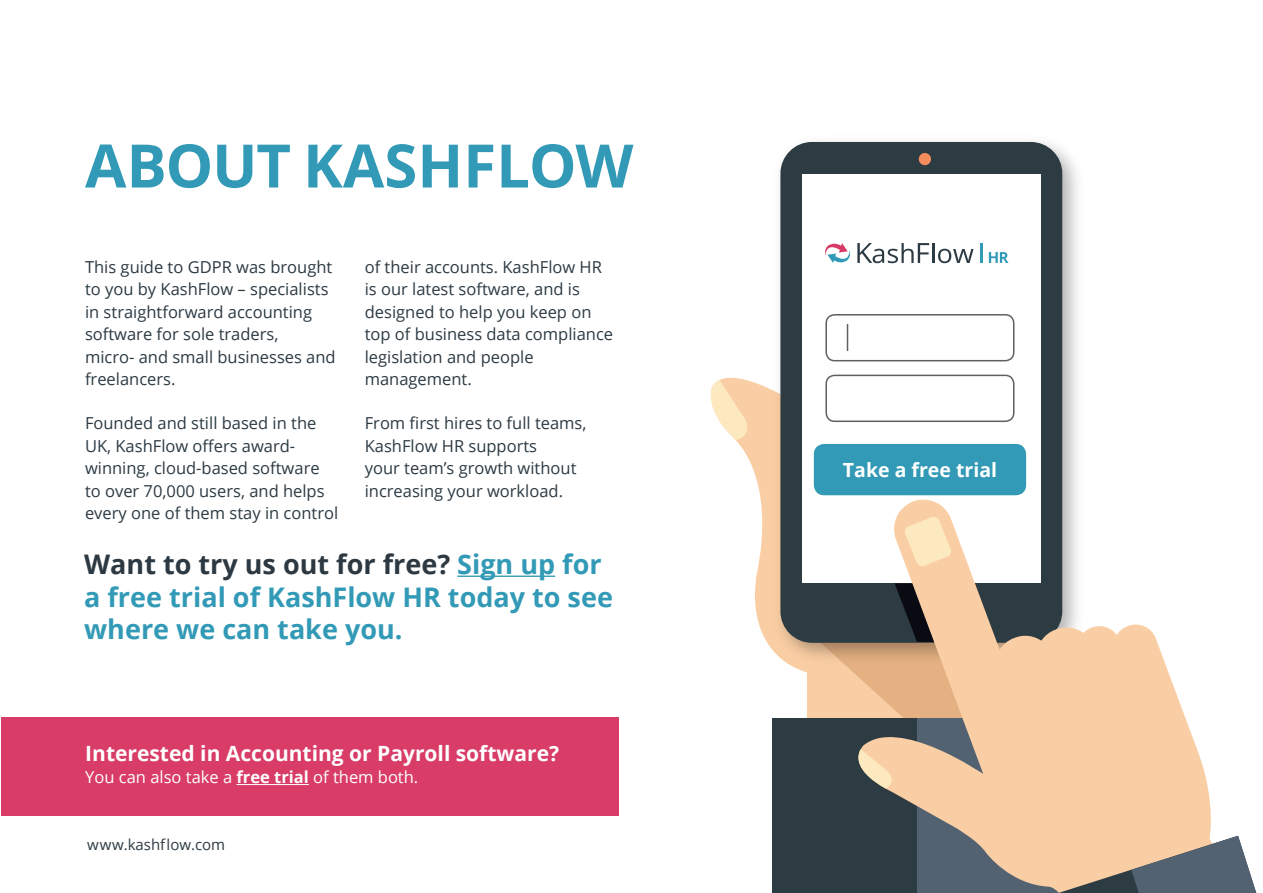
<style>
.page{position:relative;width:1263px;height:893px;background:#fff}
.page>*{position:absolute;margin:0;border:0;box-sizing:border-box;transform-origin:0 0}
.t1{font:700 60px "Open Sans";color:#329ab6}
.t2{font:700 27px/32.4px "Open Sans";color:#329ab6}
.t3{font:700 21px "Open Sans";color:#fff}
.t4{font:700 19.5px "Open Sans";color:#fff}
.t5{font:16.5px/22.5px "Open Sans";color:#2c3a43}
.t6{font:16.5px "Open Sans";color:#fff}
.t7{font:15px "Open Sans";color:#2c3a43}
.s1{color:#2d3942}
.s2{font-weight:700}
</style>
<div class="page">
<div style="left:1px;top:717px;width:618px;height:99px;background:#d83c67"></div>
<svg style="left:720px;top:377px;width:98px;height:350px"></svg>
<svg style="left:710px;top:380px;width:43px;height:60px"></svg>
<img style="left:766px;top:141px;width:312px;height:530px">
<div style="left:780px;top:142px;width:282px;height:501px;background:#2d3b43;border-radius:31px"></div>
<div style="left:802px;top:175px;width:238px;height:408px;background:#fff"></div>
<div style="left:919px;top:153px;width:12px;height:12px;background:#f58c5b;border-radius:50%"></div>
<div style="left:773px;top:718px;width:297px;height:175px;background:#2d3b43"></div>
<svg style="left:818px;top:642px;width:23px;height:76px;background:#eec39a"></svg>
<svg style="left:841px;top:496px;width:370px;height:397px"></svg>
<svg style="left:854px;top:749px;width:43px;height:40px"></svg>
<svg style="left:904px;top:516px;width:48px;height:51px;background:#fbdeb5"></svg>
<svg style="left:1016px;top:830px;width:241px;height:63px;background:#b5a392"></svg>
<hr style="left:457px;top:576px;width:98px;height:1px;background:#329ab6">
<hr style="left:980px;top:243px;width:2px;height:20px;background:#329ab6">
<hr style="left:932px;top:243px;width:2px;height:20px;background:#2c3a43">
<svg style="left:938px;top:249px;width:35px;height:14px"></svg>
<svg style="left:825px;top:243px;width:104px;height:20px"></svg>
<svg style="left:989px;top:252px;width:19px;height:11px"></svg>
<div style="left:815px;top:445px;width:210px;height:49px;background:#329ab6;border-radius:9px"></div>
<div style="left:814px;top:444px;width:212px;height:51px;border:2px solid #329ab6;border-radius:9px"></div>
<div style="left:825px;top:314px;width:189px;height:47px;border:2px solid #606063;border-radius:9px"></div>
<div style="left:825px;top:375px;width:189px;height:47px;border:2px solid #606063;border-radius:9px"></div>
<svg style="left:847px;top:324px;width:1px;height:27px"></svg>
<hr style="left:237px;top:784px;width:72px;height:1px;background:#fff">
<h1 class="t1" style="left:85px;top:123px;width:550px">ABOUT KASHFLOW</h1>
<p class="t5" style="left:85px;top:255px;width:252px">This guide to GDPR was brought to you by KashFlow – specialists in straightforward accounting software for sole traders,<br>micro- and small businesses and freelancers.</p>
<p class="t5" style="left:85px;top:411px;width:255px">Founded and still based in the<br>UK, KashFlow offers award&shy;winning, cloud-based software to over 70,000 users, and helps every one of them stay in control</p>
<p class="t5" style="left:365px;top:255px;width:250px">of their accounts. KashFlow HR is our latest software, and is designed to help you keep on top of business data compliance legislation and people management.</p>
<p class="t5" style="left:365px;top:412px;width:223px">From first hires to full teams,<br>KashFlow HR supports<br>your team’s growth without increasing your workload.</p>
<h2 class="t2" style="left:84px;top:547px;width:530px"><span class="s1">Want to try us out for free?</span> Sign up for a free trial of KashFlow HR today to see where we can take you.</h2>
<p class="t3" style="left:85px;top:738px;width:475px">Interested in Accounting or Payroll software?</p>
<p class="t6" style="left:85px;top:766px;width:334px">You can also take a <span class="s2">free trial</span> of them both.</p>
<p class="t7" style="left:87px;top:835px;width:140px">www.kashflow.com</p>
<p class="t4" style="left:843px;top:456px;width:156px">Take a free trial</p>
</div>
